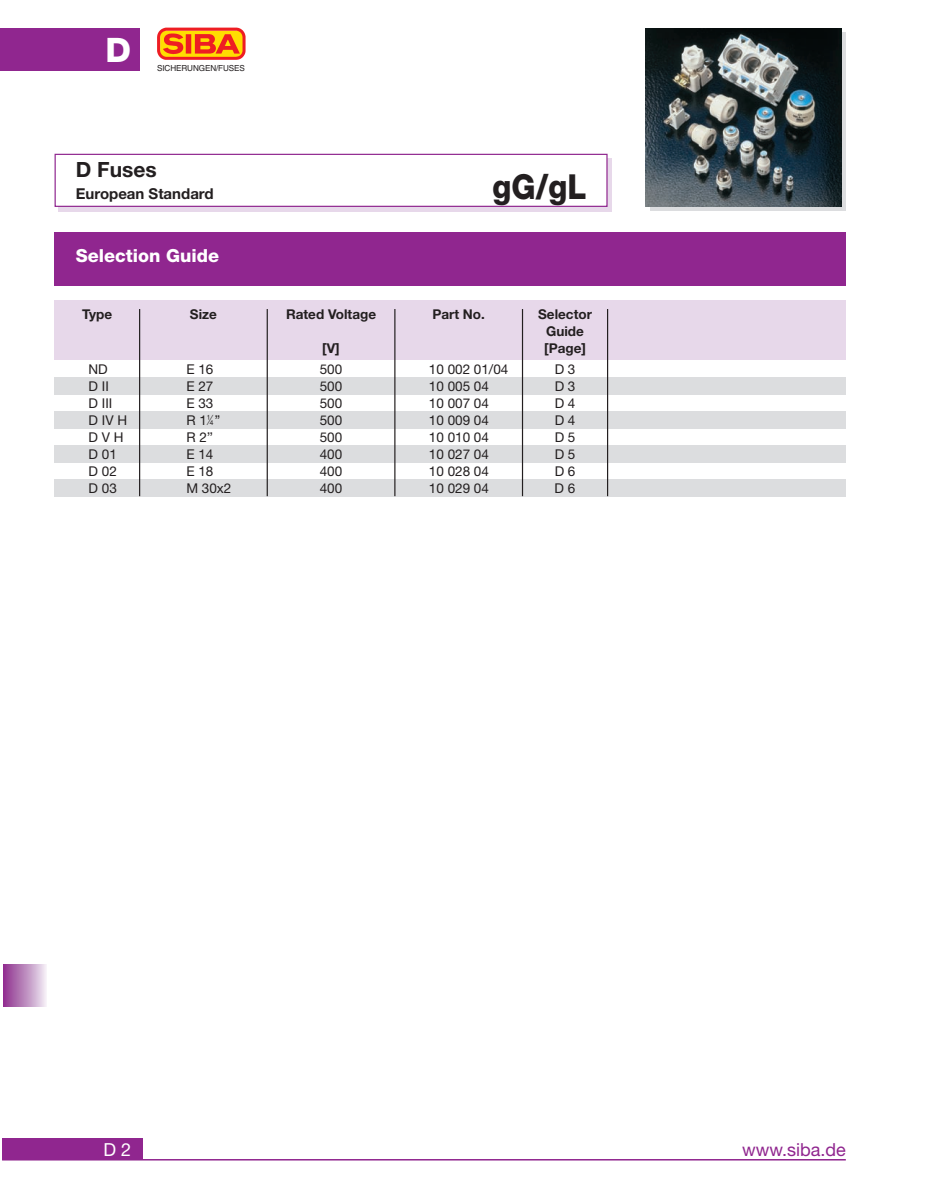
<style>
.page{position:relative;width:944px;height:1190px;background:#fff}
.page>*{position:absolute;margin:0;border:0;box-sizing:border-box;transform-origin:0 0}
.t1{font:800 34.5px "Helvetica Neue";color:#231f20;scale:.9 1}
.t2{font:800 33.75px "Helvetica Neue";color:#fff}
.t3{font:700 21px "Helvetica Neue";color:#231f20}
.t4{font:800 18px "Helvetica Neue";color:#fff}
.t5{font:18px "Helvetica Neue";color:#90268f}
.t6{font:18px "Helvetica Neue";color:#fff}
.t7{font:700 15px "Helvetica Neue";color:#231f20}
.t8{font:13.5px "Helvetica Neue";color:#231f20}
.t9{font:700 13.5px/17px "Helvetica Neue";color:#231f20;text-align:center}
.t10{font:8.25px "Helvetica";letter-spacing:-.01em;color:#231f20}
.s1{font-family:"Fractions"}
</style>
<div class="page">
<div style="left:0;top:28px;width:140px;height:43px;background:#90268f"></div>
<div style="left:2px;top:1138px;width:140px;height:21px;background:#90268f"></div>
<hr style="left:2px;top:1159px;width:843px;height:1px;background:#90268f">
<img style="left:157px;top:27px;width:89px;height:33px">
<div style="left:650px;top:33px;width:195px;height:178px;background:linear-gradient(to right,#dcdddf,#dcdddf)"></div>
<img style="left:646px;top:28px;width:195px;height:179px">
<div style="left:55px;top:300px;width:790px;height:60px;background:#e7d8ea"></div>
<div style="left:55px;top:377px;width:790px;height:17px;background:#dcdddf"></div>
<div style="left:55px;top:411px;width:790px;height:17px;background:#dcdddf"></div>
<div style="left:55px;top:445px;width:790px;height:17px;background:#dcdddf"></div>
<div style="left:55px;top:479px;width:790px;height:17px;background:#dcdddf"></div>
<div style="left:55px;top:232px;width:790px;height:54px;background:#90268f"></div>
<hr style="left:267px;top:309px;width:1px;height:187px;background:#231f20">
<hr style="left:394px;top:309px;width:1px;height:187px;background:#231f20">
<hr style="left:522px;top:309px;width:1px;height:187px;background:#231f20">
<hr style="left:607px;top:309px;width:1px;height:187px;background:#231f20">
<hr style="left:139px;top:309px;width:1px;height:187px;background:#231f20">
<div style="left:59px;top:158px;width:553px;height:53px;background:#e7d8ea"></div>
<div style="left:55px;top:154px;width:552px;height:52px;background:#fff"></div>
<div style="left:55px;top:154px;width:552px;height:53px;border:1px solid #90268f"></div>
<div style="left:3px;top:964px;width:43px;height:42px;background:linear-gradient(to right,#8d2e8c,#ede7f1)"></div>
<h2 class="t2" style="left:105px;top:38px;width:27px">D</h2>
<p class="t10" style="left:157px;top:65px;width:89px">SICHERUNGEN/FUSES</p>
<h3 class="t3" style="left:76px;top:162px;width:82px">D Fuses</h3>
<p class="t7" style="left:76px;top:188px;width:139px">European Standard</p>
<h3 class="t4" style="left:76px;top:249px;width:145px">Selection Guide</h3>
<h1 class="t1" style="left:492px;top:174px;width:106px">gG/gL</h1>
<p class="t9" style="left:82px;top:306px;width:32px">Type</p>
<p class="t9" style="left:190px;top:306px;width:28px">Size</p>
<p class="t9" style="left:286px;top:306px;width:91px">Rated Voltage</p>
<p class="t9" style="left:432px;top:306px;width:54px">Part No.</p>
<p class="t9" style="left:538px;top:306px;width:55px">Selector<br>Guide</p>
<p class="t9" style="left:322px;top:340px;width:19px">[V]</p>
<p class="t9" style="left:544px;top:340px;width:43px">[Page]</p>
<p class="t8" style="left:89px;top:364px;width:21px">ND</p>
<p class="t8" style="left:186px;top:364px;width:29px">E 16</p>
<p class="t8" style="left:320px;top:364px;width:24px">500</p>
<p class="t8" style="left:429px;top:364px;width:81px">10 002 01/04</p>
<p class="t8" style="left:554px;top:364px;width:22px">D 3</p>
<p class="t8" style="left:89px;top:381px;width:22px">D II</p>
<p class="t8" style="left:186px;top:381px;width:29px">E 27</p>
<p class="t8" style="left:320px;top:381px;width:24px">500</p>
<p class="t8" style="left:429px;top:381px;width:62px">10 005 04</p>
<p class="t8" style="left:554px;top:381px;width:22px">D 3</p>
<p class="t8" style="left:89px;top:398px;width:25px">D III</p>
<p class="t8" style="left:186px;top:398px;width:29px">E 33</p>
<p class="t8" style="left:320px;top:398px;width:24px">500</p>
<p class="t8" style="left:429px;top:398px;width:62px">10 007 04</p>
<p class="t8" style="left:554px;top:398px;width:22px">D 4</p>
<p class="t8" style="left:89px;top:415px;width:40px">D IV H</p>
<p class="t8" style="left:186px;top:415px;width:36px">R 1<span class="s1">4</span>’’</p>
<p class="t8" style="left:320px;top:415px;width:24px">500</p>
<p class="t8" style="left:429px;top:415px;width:62px">10 009 04</p>
<p class="t8" style="left:554px;top:415px;width:22px">D 4</p>
<p class="t8" style="left:89px;top:432px;width:37px">D V H</p>
<p class="t8" style="left:186px;top:432px;width:28px">R 2’’</p>
<p class="t8" style="left:320px;top:432px;width:24px">500</p>
<p class="t8" style="left:429px;top:432px;width:62px">10 010 04</p>
<p class="t8" style="left:554px;top:432px;width:22px">D 5</p>
<p class="t8" style="left:89px;top:449px;width:30px">D 01</p>
<p class="t8" style="left:186px;top:449px;width:29px">E 14</p>
<p class="t8" style="left:320px;top:449px;width:24px">400</p>
<p class="t8" style="left:429px;top:449px;width:62px">10 027 04</p>
<p class="t8" style="left:554px;top:449px;width:22px">D 5</p>
<p class="t8" style="left:89px;top:466px;width:30px">D 02</p>
<p class="t8" style="left:186px;top:466px;width:29px">E 18</p>
<p class="t8" style="left:320px;top:466px;width:24px">400</p>
<p class="t8" style="left:429px;top:466px;width:62px">10 028 04</p>
<p class="t8" style="left:554px;top:466px;width:22px">D 6</p>
<p class="t8" style="left:89px;top:483px;width:30px">D 03</p>
<p class="t8" style="left:186px;top:483px;width:47px">M 30x2</p>
<p class="t8" style="left:320px;top:483px;width:24px">400</p>
<p class="t8" style="left:429px;top:483px;width:62px">10 029 04</p>
<p class="t8" style="left:554px;top:483px;width:22px">D 6</p>
<h3 class="t6" style="left:103px;top:1142px;width:29px">D 2</h3>
<h3 class="t5" style="left:742px;top:1142px;width:105px">www.siba.de</h3>
</div>
